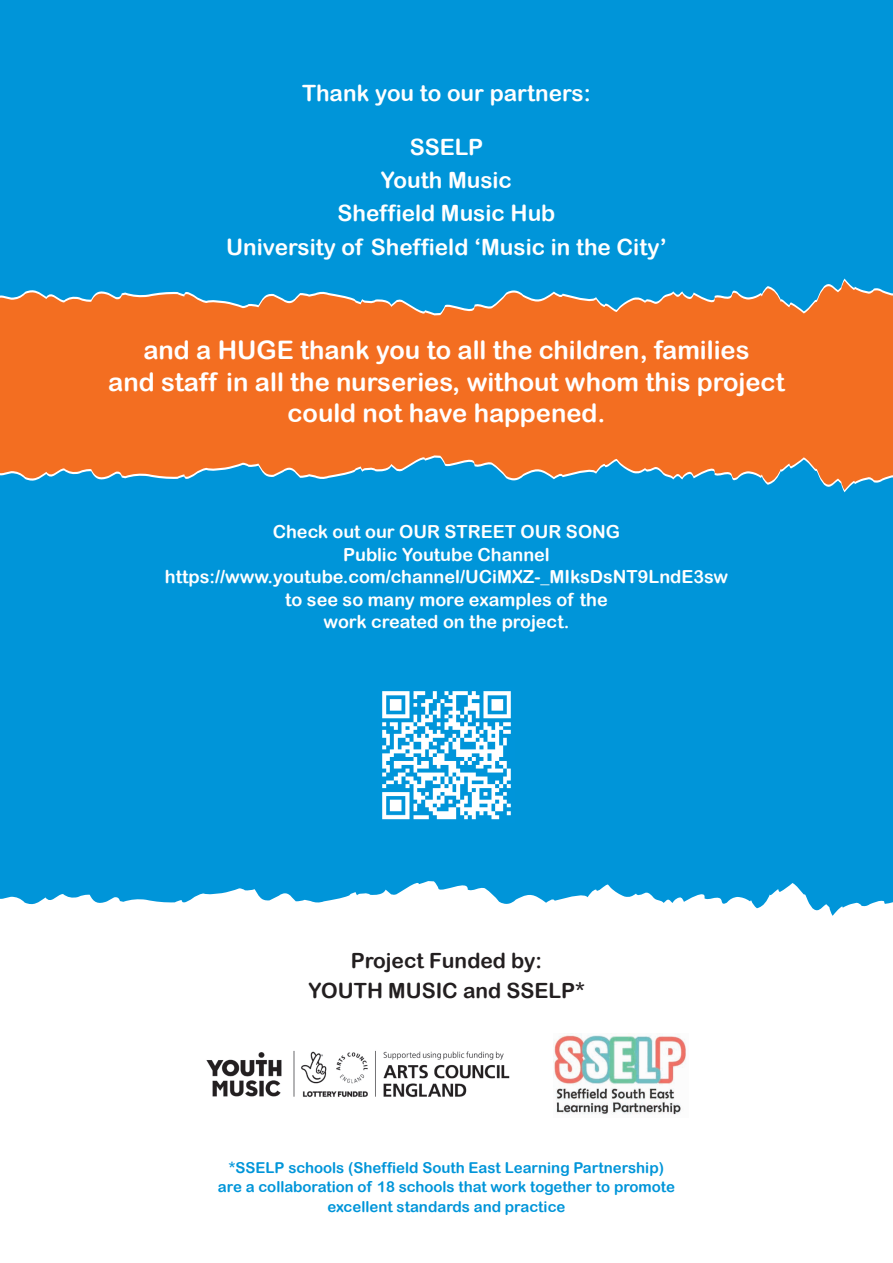
<style>
.page{position:relative;width:893px;height:1263px;background:#fff}
.page>*{position:absolute;margin:0;border:0;box-sizing:border-box;transform-origin:0 0}
.t1{font:25.5px/31.5px "Arial Rounded MT Bold";color:#fff;text-align:center}
.t2{font:22.5px "Arial Rounded MT Bold";color:#fff}
.t3{font:21px "Arial Rounded MT Bold";color:#231f20}
.t4{font:18px/22.5px "Arial Rounded MT Bold";color:#fff;text-align:center}
.t5{font:15px/19.5px "Arial Rounded MT Bold";color:#0095d9;text-align:center}
</style>
<div class="page">
<div style="left:0;top:0;width:893px;height:851px;background:#0095d9"></div>
<img style="left:382px;top:691px;width:129px;height:129px">
<svg style="left:0;top:851px;width:893px;height:65px;fill:#0095d9"></svg>
<svg style="left:0;top:409px;width:893px;height:81px;fill:#f36e21"></svg>
<img style="left:206px;top:1050px;width:304px;height:48px">
<img style="left:553px;top:1033px;width:133px;height:82px">
<svg style="left:0;top:281px;width:893px;height:57px;fill:#f36e21"></svg>
<div style="left:0;top:338px;width:893px;height:71px;background:#f36e21"></div>
<p class="t2" style="left:302px;top:80px;width:290px">Thank you to our partners:</p>
<p class="t2" style="left:410px;top:133px;width:75px">SSELP</p>
<p class="t2" style="left:381px;top:167px;width:132px">Youth Music</p>
<p class="t2" style="left:338px;top:200px;width:219px">Sheffield Music Hub</p>
<p class="t2" style="left:226px;top:234px;width:442px">University of Sheffield ‘Music in the City’</p>
<p class="t1" style="left:108px;top:334px;width:678px">and a HUGE thank you to all the children, families<br>and staff in all the nurseries, without whom this project could not have happened.</p>
<p class="t4" style="left:165px;top:520px;width:565px">Check out our OUR STREET OUR SONG<br>Public Youtube Channel https://www.youtube.com/channel/UCiMXZ-_MIksDsNT9LndE3sw to see so many more examples of the<br>work created on the project.</p>
<p class="t3" style="left:351px;top:948px;width:193px">Project Funded by:</p>
<p class="t3" style="left:308px;top:978px;width:278px">YOUTH MUSIC and SSELP*</p>
<p class="t5" style="left:218px;top:1158px;width:459px">*SSELP schools (Sheffield South East Learning Partnership) are a collaboration of 18 schools that work together to promote excellent standards and practice</p>
</div>
